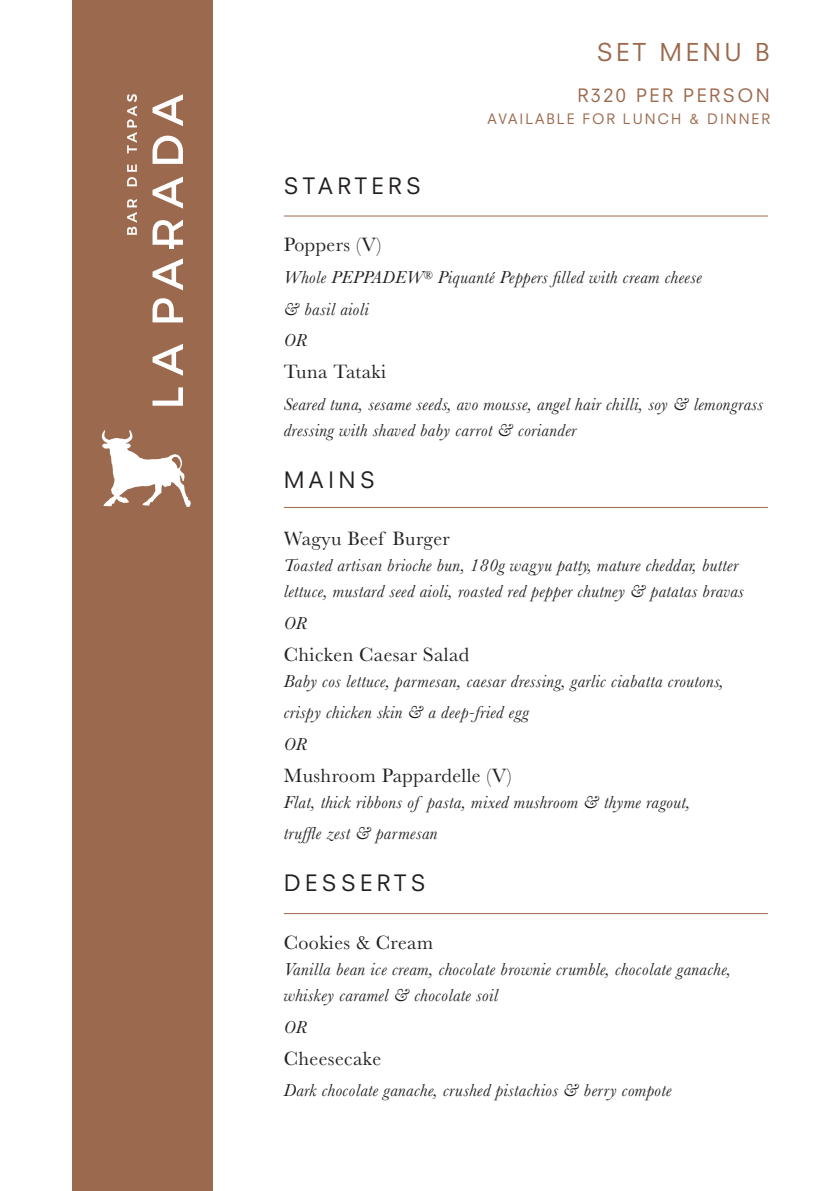
<style>
.page{position:relative;width:840px;height:1191px;background:#fff}
.page>*{position:absolute;margin:0;border:0;box-sizing:border-box;transform-origin:0 0}
.t1{font:24px "Neuzeit SLT Std";letter-spacing:.14em;color:#9b694d}
.t2{font:22px "Neuzeit SLT Std";letter-spacing:.2em;color:#231f20}
.t3{font:20px "Baskerville";letter-spacing:.02em;color:#231f20}
.t4{font:italic 18px/26px "Baskerville";letter-spacing:.02em;color:#231f20}
.t5{font:18px "Neuzeit SLT Std";letter-spacing:.14em;color:#9b694d}
.t6{font:14px "Neuzeit SLT Std";letter-spacing:.14em;color:#9b694d}
</style>
<div class="page">
<div style="left:72px;top:0;width:140px;height:1191px;background:#9b694d"></div>
<hr style="left:283px;top:215px;width:484px;height:1px;background:#9b694d">
<hr style="left:283px;top:507px;width:484px;height:1px;background:#9b694d">
<hr style="left:283px;top:913px;width:484px;height:1px;background:#9b694d">
<svg style="left:152px;top:387px;width:31px;height:19px"></svg>
<svg style="left:152px;top:344px;width:31px;height:32px"></svg>
<svg style="left:152px;top:298px;width:31px;height:24px"></svg>
<svg style="left:152px;top:258px;width:31px;height:32px"></svg>
<svg style="left:152px;top:220px;width:31px;height:25px"></svg>
<svg style="left:152px;top:177px;width:31px;height:32px"></svg>
<svg style="left:152px;top:136px;width:31px;height:28px"></svg>
<svg style="left:152px;top:94px;width:31px;height:32px"></svg>
<div style="left:169px;top:241px;width:5px;height:8px;background:#fff"></div>
<svg style="left:127px;top:199px;width:10px;height:36px"></svg>
<svg style="left:127px;top:164px;width:10px;height:22px"></svg>
<svg style="left:127px;top:94px;width:10px;height:59px"></svg>
<svg style="left:101px;top:430px;width:90px;height:77px"></svg>
<p class="t2" style="left:283px;top:172px;width:138px">STARTERS</p>
<p class="t1" style="left:596px;top:38px;width:174px">SET MENU B</p>
<p class="t5" style="left:577px;top:85px;width:194px">R320 PER PERSON</p>
<p class="t6" style="left:487px;top:111px;width:283px">AVAILABLE FOR LUNCH &amp; DINNER</p>
<p class="t3" style="left:283px;top:232px;width:99px">Poppers (V)</p>
<p class="t4" style="left:283px;top:264px;width:419px">Whole PEPPADEW<sup>®</sup> Piquanté Peppers filled with cream cheese</p>
<p class="t4" style="left:283px;top:296px;width:86px">&amp; basil aioli</p>
<p class="t4" style="left:283px;top:327px;width:25px">OR</p>
<p class="t3" style="left:283px;top:359px;width:104px">Tuna Tataki</p>
<p class="t4" style="left:283px;top:391px;width:480px">Seared tuna, sesame seeds, avo mousse, angel hair chilli, soy &amp; lemongrass dressing with shaved baby carrot &amp; coriander</p>
<p class="t2" style="left:283px;top:466px;width:92px">MAINS</p>
<p class="t3" style="left:283px;top:526px;width:167px">Wagyu Beef Burger</p>
<p class="t4" style="left:283px;top:552px;width:461px">Toasted artisan brioche bun, 180g wagyu patty, mature cheddar, butter lettuce, mustard seed aioli, roasted red pepper chutney &amp; patatas bravas</p>
<p class="t4" style="left:283px;top:610px;width:25px">OR</p>
<p class="t3" style="left:283px;top:641px;width:187px">Chicken Caesar Salad</p>
<p class="t4" style="left:283px;top:668px;width:441px">Baby cos lettuce, parmesan, caesar dressing, garlic ciabatta croutons,</p>
<p class="t4" style="left:283px;top:699px;width:246px">crispy chicken skin &amp; a deep-fried egg</p>
<p class="t4" style="left:283px;top:731px;width:25px">OR</p>
<p class="t3" style="left:283px;top:762px;width:229px">Mushroom Pappardelle (V)</p>
<p class="t4" style="left:283px;top:789px;width:408px">Flat, thick ribbons of pasta, mixed mushroom &amp; thyme ragout,</p>
<p class="t4" style="left:283px;top:820px;width:155px">truffle zest &amp; parmesan</p>
<p class="t2" style="left:283px;top:870px;width:143px">DESSERTS</p>
<p class="t3" style="left:283px;top:930px;width:151px">Cookies &amp; Cream</p>
<p class="t4" style="left:283px;top:956px;width:448px">Vanilla bean ice cream, chocolate brownie crumble, chocolate ganache, whiskey caramel &amp; chocolate soil</p>
<p class="t4" style="left:283px;top:1014px;width:25px">OR</p>
<p class="t3" style="left:283px;top:1045px;width:99px">Cheesecake</p>
<p class="t4" style="left:283px;top:1077px;width:389px">Dark chocolate ganache, crushed pistachios &amp; berry compote</p>
</div>
